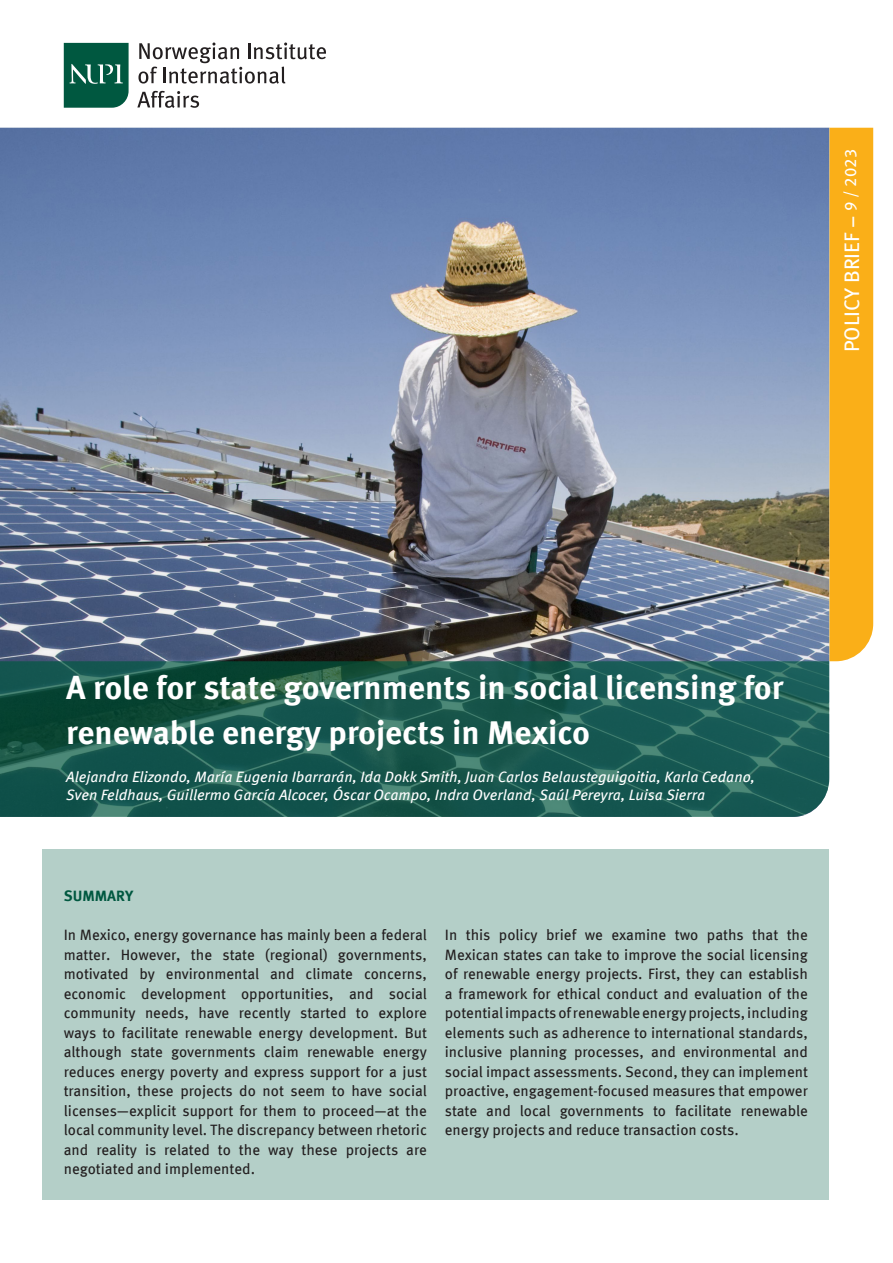
<style>
.page{position:relative;width:893px;height:1263px;background:#fff}
.page>*{position:absolute;margin:0;border:0;box-sizing:border-box;transform-origin:0 0}
.t1{font:700 33px/45px "Meta Offc Pro";color:#fff}
.t2{font:21px "Meta Offc Pro";color:#fff}
.Mengdetekst{font:15px/19.5px "Meta Offc Pro";color:#231f20;text-align:justify}
.t3{font:italic 15px/18px "Meta Offc Pro";color:#fff}
.t4{font:700 15px "Meta Offc Pro";color:#005840}
.s1{font-size:16.5px}
</style>
<div class="page">
<div style="left:829px;top:128px;width:44px;height:533px;background:#faaf18"></div>
<img style="left:0;top:128px;width:829px;height:533px">
<svg style="left:0;top:661px;width:829px;height:156px;background:#19584f"></svg>
<svg style="left:64px;top:43px;width:65px;height:65px;background:#196852"></svg>
<svg style="left:138px;top:43px;width:188px;height:41px"></svg>
<svg style="left:137px;top:91px;width:62px;height:17px"></svg>
<div style="left:43px;top:849px;width:786px;height:350px;background:#b4cfc8"></div>
<p class="t2" style="left:836px;top:352px;width:205px;rotate:-90deg">POLICY BRIEF – <span class="s1">9 / 2023</span></p>
<p class="t1" style="left:66px;top:663px;width:719px">A role for state governments in social licensing for renewable energy projects in Mexico</p>
<p class="t3" style="left:66px;top:767px;width:690px">Alejandra Elizondo, María Eugenia Ibarrarán, Ida Dokk Smith, Juan Carlos Belausteguigoitia, Karla Cedano,<br>Sven Feldhaus, Guillermo García Alcocer, Óscar Ocampo, Indra Overland, Saúl Pereyra, Luisa Sierra</p>
<p class="t4" style="left:64px;top:884px;width:71px">SUMMARY</p>
<p class="Mengdetekst" style="left:64px;top:924px;width:365px">In Mexico, energy governance has mainly been a federal matter. However, the state (regional) governments, motivated by environmental and climate concerns, economic development opportunities, and social community needs, have recently started to explore ways to facilitate renewable energy development. But although state governments claim renewable energy reduces energy poverty and express support for a just transition, these projects do not seem to have social licenses—explicit support for them to proceed—at the local community level. The discrepancy between rhetoric and reality is related to the way these projects are negotiated and implemented.</p>
<p class="Mengdetekst" style="left:445px;top:924px;width:365px">In this policy brief we examine two paths that the Mexican states can take to improve the social licensing of renewable energy projects. First, they can establish a framework for ethical conduct and evaluation of the potential impacts of renewable energy projects, including elements such as adherence to international standards, inclusive planning processes, and environmental and social impact assessments. Second, they can implement proactive, engagement-focused measures that empower state and local governments to facilitate renewable energy projects and reduce transaction costs.</p>
</div>
